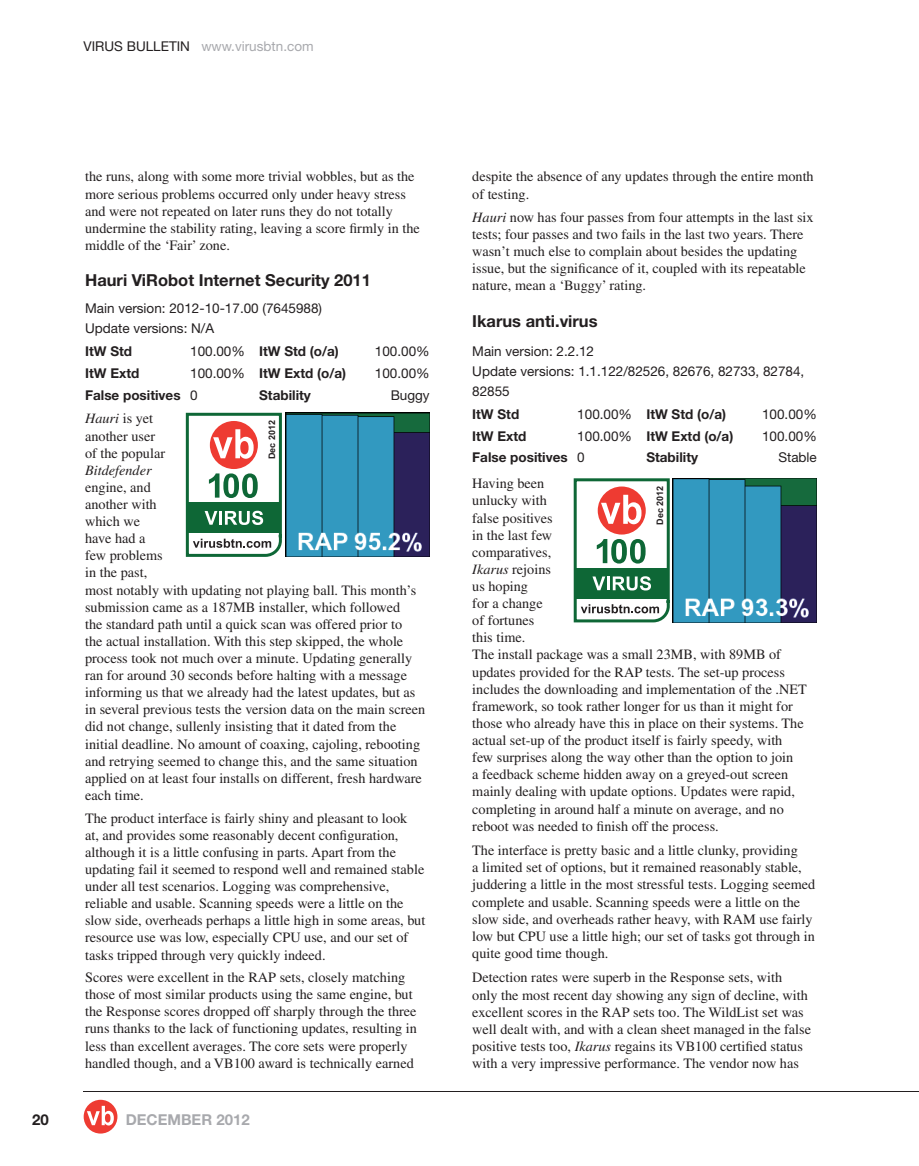
<style>
.page{position:relative;width:919px;height:1166px;background:#fff}
.page>*{position:absolute;margin:0;border:0;box-sizing:border-box;transform-origin:0 0}
.t1{font:700 16.5px "Helvetica Neue";color:#231f20}
.t2{font:700 15px "Helvetica Neue";color:#a8a9ad}
.t3{font:700 15px "Helvetica Neue";color:#231f20}
.t4{font:14.25px/17.1px "Times";color:#231f20}
.t5{font:italic 14.25px "Times";color:#231f20}
.t6{font:13.5px/20.2px "Helvetica Neue";color:#231f20}
.t7{font:700 13.5px "Helvetica Neue";color:#231f20}
.t8{font:13.5px "Helvetica Neue";color:#a8a9ad}
.t9{font:700 9px "Arial";color:#231f20}
.s1{color:#231f20}
.s2{font-weight:400}
.s3{font-style:italic}
</style>
<div class="page">
<hr style="left:84px;top:1091px;width:834px;height:1px;background:#231f20">
<div style="left:84px;top:1099px;width:33px;height:34px;background:#ee3b32;border-radius:50%"></div>
<svg style="left:87px;top:1105px;width:27px;height:20px"></svg>
<svg style="left:186px;top:412px;width:96px;height:144px"></svg>
<img style="left:286px;top:413px;width:143px;height:143px">
<svg style="left:573px;top:478px;width:96px;height:144px"></svg>
<img style="left:673px;top:478px;width:143px;height:144px">
<p class="t8" style="left:83px;top:41px;width:231px"><span class="s1">VIRUS BULLETIN</span> www.virusbtn.com</p>
<p class="t4" style="left:85px;top:169px;width:336px">the runs, along with some more trivial wobbles, but as the more serious problems occurred only under heavy stress and were not repeated on later runs they do not totally undermine the stability rating, leaving a score firmly in the middle of the ‘Fair’ zone.</p>
<p class="t1" style="left:85px;top:274px;width:287px">Hauri ViRobot Internet Security 2011</p>
<p class="t6" style="left:85px;top:299px;width:238px">Main version: 2012-10-17.00 (7645988)<br>Update versions: N/A</p>
<p class="t7" style="left:85px;top:346px;width:48px">ItW Std</p>
<p class="t7" style="left:190px;top:346px;width:150px"><span class="s2">100.00%</span> ItW Std (o/a)</p>
<p class="t6" style="left:375px;top:342px;width:56px">100.00%</p>
<p class="t7" style="left:85px;top:368px;width:56px">ItW Extd</p>
<p class="t7" style="left:190px;top:368px;width:157px"><span class="s2">100.00%</span> ItW Extd (o/a)</p>
<p class="t6" style="left:375px;top:364px;width:56px">100.00%</p>
<p class="t7" style="left:85px;top:390px;width:114px">False positives <span class="s2">0</span></p>
<p class="t7" style="left:259px;top:390px;width:53px">Stability</p>
<p class="t6" style="left:390px;top:386px;width:41px">Buggy</p>
<p class="t4" style="left:85px;top:411px;width:81px"><span class="s3">Hauri</span> is yet another user of the popular</p>
<p class="t5" style="left:85px;top:464px;width:68px">Bitdefender</p>
<p class="t4" style="left:85px;top:480px;width:342px">engine, and<br>another with<br>which we<br>have had a<br>few problems<br>in the past,<br>most notably with updating not playing ball. This month’s submission came as a 187MB installer, which followed<br>the standard path until a quick scan was offered prior to<br>the actual installation. With this step skipped, the whole process took not much over a minute. Updating generally ran for around 30 seconds before halting with a message informing us that we already had the latest updates, but as in several previous tests the version data on the main screen did not change, sullenly insisting that it dated from the initial deadline. No amount of coaxing, cajoling, rebooting and retrying seemed to change this, and the same situation applied on at least four installs on different, fresh hardware each time.</p>
<p class="t4" style="left:85px;top:810px;width:342px">The product interface is fairly shiny and pleasant to look<br>at, and provides some reasonably decent configuration, although it is a little confusing in parts. Apart from the updating fail it seemed to respond well and remained stable under all test scenarios. Logging was comprehensive, reliable and usable. Scanning speeds were a little on the slow side, overheads perhaps a little high in some areas, but resource use was low, especially CPU use, and our set of tasks tripped through very quickly indeed.</p>
<p class="t4" style="left:85px;top:969px;width:333px">Scores were excellent in the RAP sets, closely matching those of most similar products using the same engine, but the Response scores dropped off sharply through the three runs thanks to the lack of functioning updates, resulting in less than excellent averages. The core sets were properly handled though, and a VB100 award is technically earned</p>
<p class="t9" style="left:267px;top:459px;width:41px;rotate:-90deg">Dec 2012</p>
<p class="t3" style="left:32px;top:1113px;width:18px">20</p>
<p class="t2" style="left:126px;top:1113px;width:125px">DECEMBER 2012</p>
<p class="t4" style="left:472px;top:169px;width:343px">despite the absence of any updates through the entire month of testing.</p>
<p class="t4" style="left:472px;top:210px;width:343px"><span class="s3">Hauri</span> now has four passes from four attempts in the last six tests; four passes and two fails in the last two years. There wasn’t much else to complain about besides the updating issue, but the significance of it, coupled with its repeatable nature, mean a ‘Buggy’ rating.</p>
<p class="t1" style="left:472px;top:315px;width:127px">Ikarus anti.virus</p>
<p class="t6" style="left:472px;top:342px;width:333px">Main version: 2.2.12<br>Update versions: 1.1.122/82526, 82676, 82733, 82784,<br>82855</p>
<p class="t7" style="left:472px;top:409px;width:48px">ItW Std</p>
<p class="t7" style="left:577px;top:409px;width:150px"><span class="s2">100.00%</span> ItW Std (o/a)</p>
<p class="t6" style="left:762px;top:405px;width:56px">100.00%</p>
<p class="t7" style="left:472px;top:431px;width:56px">ItW Extd</p>
<p class="t7" style="left:577px;top:431px;width:157px"><span class="s2">100.00%</span> ItW Extd (o/a)</p>
<p class="t6" style="left:762px;top:427px;width:56px">100.00%</p>
<p class="t7" style="left:472px;top:452px;width:114px">False positives <span class="s2">0</span></p>
<p class="t7" style="left:646px;top:452px;width:53px">Stability</p>
<p class="t6" style="left:778px;top:449px;width:40px">Stable</p>
<p class="t4" style="left:472px;top:476px;width:336px">Having been<br>unlucky with<br>false positives<br>in the last few<br>comparatives,<br><span class="s3">Ikarus</span> rejoins<br>us hoping<br>for a change<br>of fortunes<br>this time.<br>The install package was a small 23MB, with 89MB of updates provided for the RAP tests. The set-up process includes the downloading and implementation of the .NET framework, so took rather longer for us than it might for those who already have this in place on their systems. The actual set-up of the product itself is fairly speedy, with few surprises along the way other than the option to join<br>a feedback scheme hidden away on a greyed-out screen mainly dealing with update options. Updates were rapid, completing in around half a minute on average, and no reboot was needed to finish off the process.</p>
<p class="t4" style="left:472px;top:842px;width:344px">The interface is pretty basic and a little clunky, providing<br>a limited set of options, but it remained reasonably stable, juddering a little in the most stressful tests. Logging seemed complete and usable. Scanning speeds were a little on the slow side, and overheads rather heavy, with RAM use fairly low but CPU use a little high; our set of tasks got through in quite good time though.</p>
<p class="t4" style="left:472px;top:970px;width:340px">Detection rates were superb in the Response sets, with only the most recent day showing any sign of decline, with excellent scores in the RAP sets too. The WildList set was well dealt with, and with a clean sheet managed in the false positive tests too, <span class="s3">Ikarus</span> regains its VB100 certified status with a very impressive performance. The vendor now has</p>
<p class="t9" style="left:654px;top:524px;width:41px;rotate:-90deg">Dec 2012</p>
</div>
